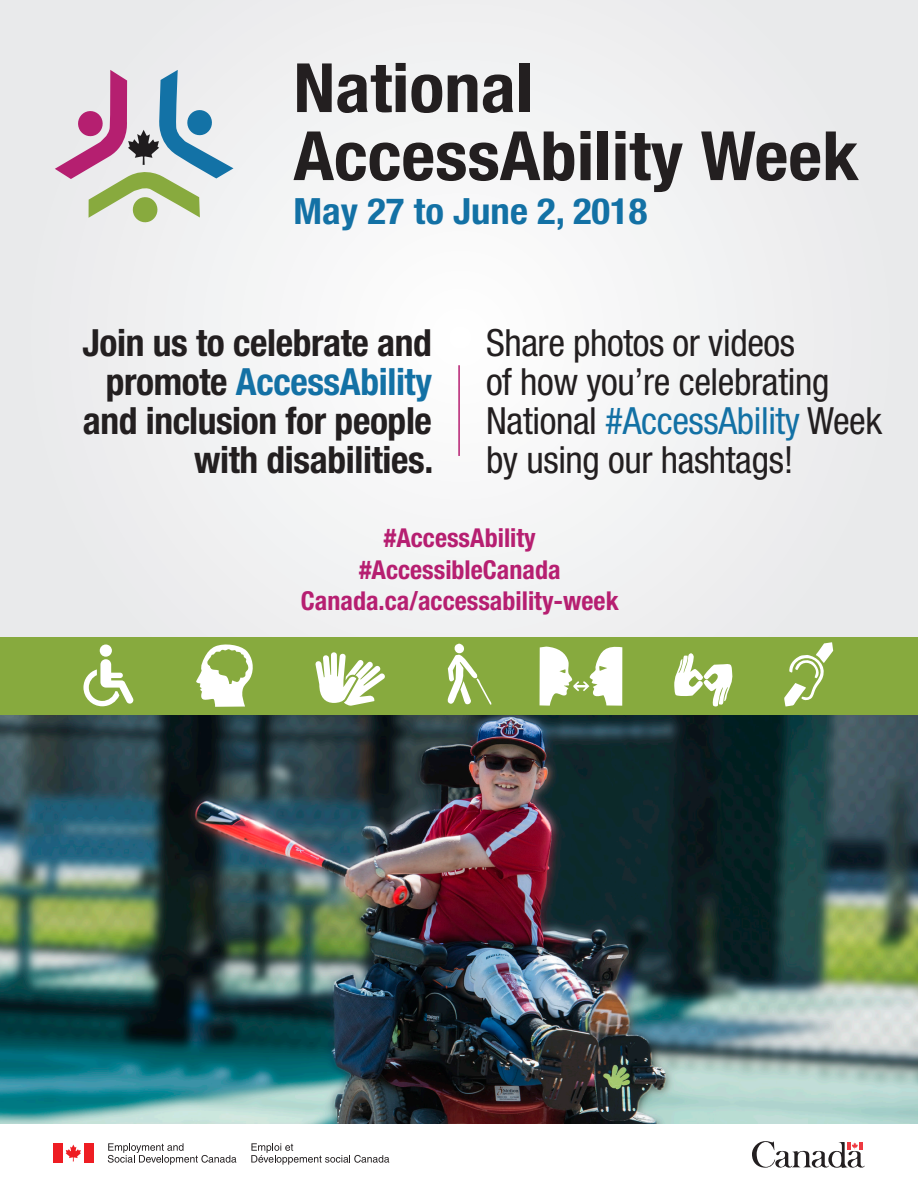
<style>
.page{position:relative;width:918px;height:1188px;background:#fff}
.page>*{position:absolute;margin:0;border:0;box-sizing:border-box;transform-origin:0 0}
.t1{font:700 condensed 68.1px "Helvetica Neue LT Std";color:#231f20;scale:1.07 1}
.t2{font:condensed 37.5px/39px "Helvetica Neue LT Std";letter-spacing:-.01em;color:#231f20}
.t3{font:700 condensed 37.5px/39px "Helvetica Neue LT Std";letter-spacing:-.01em;color:#231f20;text-align:right}
.t4{font:700 condensed 36.15px "Helvetica Neue LT Std";color:#1371a5;scale:1.07 1}
.t5{font:700 condensed 26.1px "Helvetica Neue LT Std";color:#b61f71}
.s1{color:#1371a5}
</style>
<div class="page">
<div style="left:0;top:0;width:918px;height:674px;background:#f0f0f1"></div>
<img style="left:0;top:715px;width:918px;height:408px">
<svg style="left:55px;top:70px;width:178px;height:153px"></svg>
<div style="left:53px;top:1143px;width:10px;height:20px;background:#ee1d23"></div>
<div style="left:84px;top:1143px;width:9px;height:20px;background:#ee1d23"></div>
<svg style="left:66px;top:1145px;width:15px;height:16px"></svg>
<svg style="left:251px;top:1143px;width:138px;height:22px"></svg>
<svg style="left:108px;top:1143px;width:128px;height:22px"></svg>
<svg style="left:752px;top:1141px;width:113px;height:27px"></svg>
<hr style="left:458px;top:365px;width:2px;height:91px;background:#b61f71">
<div style="left:0;top:637px;width:918px;height:78px;background:#87aa3e"></div>
<svg style="left:674px;top:653px;width:59px;height:54px"></svg>
<svg style="left:196px;top:644px;width:57px;height:63px"></svg>
<svg style="left:540px;top:646px;width:82px;height:60px"></svg>
<svg style="left:447px;top:644px;width:45px;height:61px"></svg>
<svg style="left:784px;top:642px;width:49px;height:65px"></svg>
<div style="left:100px;top:644px;width:12px;height:13px;background:#fff;border-radius:50%"></div>
<svg style="left:83px;top:659px;width:51px;height:47px"></svg>
<svg style="left:315px;top:652px;width:70px;height:54px"></svg>
<p class="t1" style="left:293px;top:47px;width:226px">National</p>
<p class="t1" style="left:293px;top:115px;width:530px">AccessAbility Week</p>
<p class="t4" style="left:293px;top:189px;width:332px">May 27 to June 2, 2018</p>
<p class="t3" style="left:83px;top:323px;width:352px">Join us to celebrate and promote <span class="s1">AccessAbility </span>and inclusion for people with disabilities.</p>
<p class="t2" style="left:486px;top:323px;width:311px">Share photos or videos</p>
<p class="t2" style="left:486px;top:362px;width:398px">of how you’re celebrating<br>National <span class="s1">#AccessAbility</span> Week by using our hashtags!</p>
<p class="t5" style="left:384px;top:522px;width:153px">#AccessAbility</p>
<p class="t5" style="left:359px;top:553px;width:203px">#AccessibleCanada</p>
<p class="t5" style="left:301px;top:585px;width:319px">Canada.ca/accessability-week</p>
</div>
